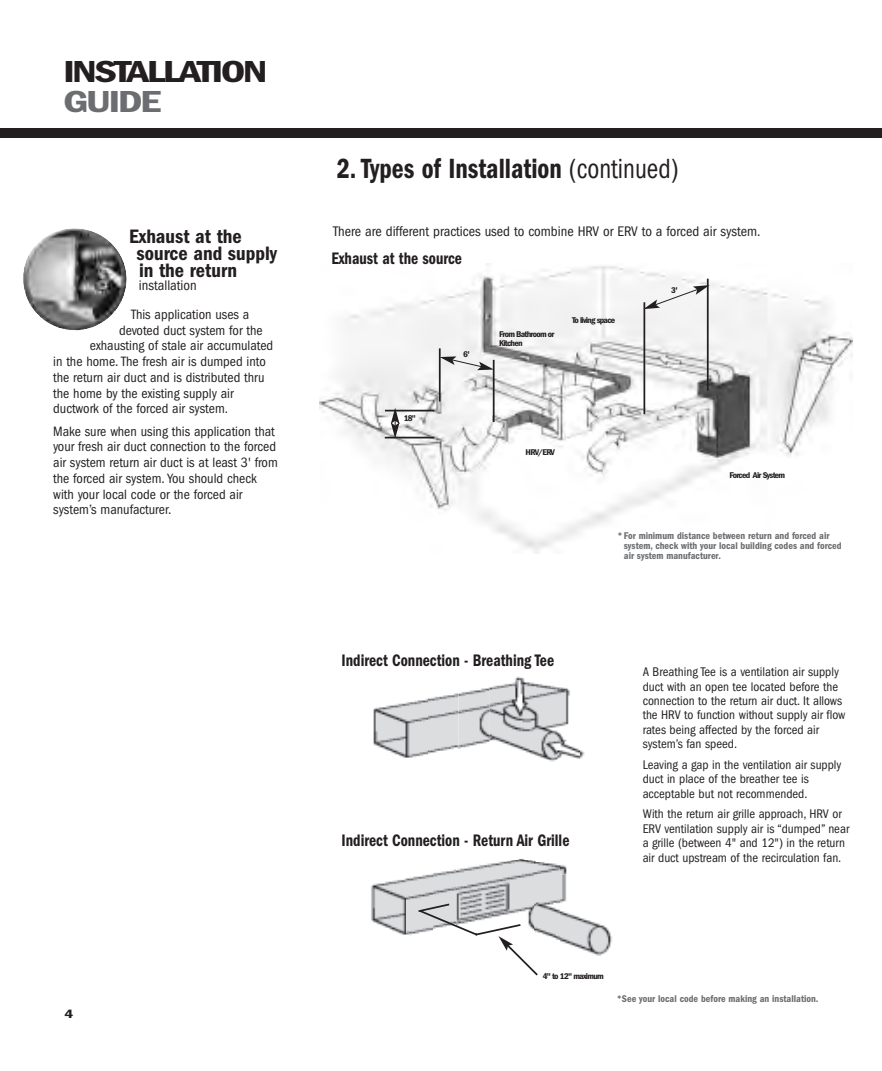
<style>
.page{position:relative;width:882px;height:1071px;background:#fff}
.page>*{position:absolute;margin:0;border:0;box-sizing:border-box;transform-origin:0 0}
.t1{font:600 condensed 31.5px "Franklin Gothic";letter-spacing:-.06em;color:#231f20;scale:1.4 1}
.t2{font:600 condensed 31.5px "Franklin Gothic";letter-spacing:-.06em;color:#6c6d70;scale:1.4 1}
.t3{font:600 condensed 28.88px "Franklin Gothic";color:#231f20;scale:.9 1}
.t4{font:600 condensed 20.12px/17.3px "Franklin Gothic";color:#231f20}
.t5{font:600 condensed 17.32px "Franklin Gothic";color:#231f20;scale:.9 1}
.t6{font:condensed 14.35px "Franklin Gothic";color:#231f20}
.t7{font:condensed 14px/15.8px "Franklin Gothic";color:#231f20}
.t8{font:condensed 12.95px/14.3px "Franklin Gothic";color:#231f20}
.t9{font:600 condensed 12.42px "Franklin Gothic";color:#231f20;scale:1.4 1}
.t10{font:600 condensed 10.15px/10.2px "Franklin Gothic";color:#6c6d70}
.t11{font:600 condensed 8.58px/8.6px "Franklin Gothic";letter-spacing:-.075em;color:#231f20;scale:1.1 1}
.s1{font-weight:400}
</style>
<div class="page">
<img style="left:373px;top:698px;width:56px;height:60px">
<img style="left:429px;top:695px;width:23px;height:59px">
<img style="left:452px;top:693px;width:7px;height:57px">
<img style="left:459px;top:676px;width:66px;height:73px">
<img style="left:490px;top:680px;width:79px;height:69px">
<img style="left:492px;top:689px;width:93px;height:70px">
<img style="left:545px;top:759px;width:13px;height:3px">
<img style="left:371px;top:878px;width:35px;height:57px">
<img style="left:406px;top:878px;width:3px;height:57px">
<img style="left:409px;top:861px;width:124px;height:41px">
<svg style="left:409px;top:861px;width:24px;height:4px"></svg>
<img style="left:560px;top:864px;width:7px;height:10px">
<img style="left:560px;top:874px;width:52px;height:82px">
<img style="left:556px;top:874px;width:4px;height:66px">
<img style="left:433px;top:863px;width:23px;height:39px">
<img style="left:533px;top:874px;width:3px;height:28px">
<svg style="left:533px;top:861px;width:27px;height:13px"></svg>
<img style="left:509px;top:859px;width:24px;height:2px">
<img style="left:536px;top:874px;width:20px;height:65px">
<svg style="left:409px;top:902px;width:131px;height:74px"></svg>
<img style="left:319px;top:264px;width:534px;height:289px">
<hr style="left:439px;top:348px;width:2px;height:54px;background:#231f20">
<hr style="left:493px;top:360px;width:2px;height:62px;background:#231f20">
<svg style="left:440px;top:356px;width:54px;height:14px"></svg>
<hr style="left:644px;top:302px;width:1px;height:112px;background:#231f20">
<hr style="left:707px;top:279px;width:2px;height:112px;background:#231f20">
<svg style="left:643px;top:285px;width:67px;height:24px"></svg>
<hr style="left:385px;top:437px;width:49px;height:1px;background:#231f20">
<hr style="left:385px;top:410px;width:49px;height:1px;background:#231f20">
<svg style="left:391px;top:408px;width:9px;height:31px"></svg>
<div style="left:330px;top:251px;width:154px;height:20px;background:#fff"></div>
<img style="left:23px;top:228px;width:104px;height:103px">
<div style="left:0;top:128px;width:882px;height:9px;background:#231f20"></div>
<h1 class="t1" style="left:63px;top:61px;width:148px">INSTALLATION</h1>
<h1 class="t2" style="left:63px;top:91px;width:72px">GUIDE</h1>
<h3 class="t4" style="left:137px;top:229px;width:142px;text-indent:-7px">Exhaust at the source and supply in the return</h3>
<p class="t6" style="left:139px;top:281px;width:59px">installation</p>
<p class="t7" style="left:131px;top:308px;width:120px">This application uses a</p>
<p class="t7" style="left:119px;top:323px;width:145px">devoted duct system for the</p>
<p class="t7" style="left:90px;top:339px;width:185px">exhausting of stale air accumulated</p>
<p class="t7" style="left:53px;top:355px;width:214px">in the home. The fresh air is dumped into</p>
<p class="t7" style="left:53px;top:371px;width:213px">the return air duct and is distributed thru</p>
<p class="t7" style="left:53px;top:386px;width:182px">the home by the existing supply air</p>
<p class="t7" style="left:53px;top:402px;width:176px">ductwork of the forced air system.</p>
<p class="t7" style="left:53px;top:424px;width:226px">Make sure when using this application that your fresh air duct connection to the forced air system return air duct is at least 3' from the forced air system. You should check with your local code or the forced air system’s manufacturer.</p>
<p class="t9" style="left:65px;top:1009px;width:8px">4</p>
<h2 class="t3" style="left:337px;top:159px;width:382px">2. Types of Installation <span class="s1">(continued)</span></h2>
<p class="t6" style="left:333px;top:227px;width:429px">There are different practices used to combine HRV or ERV to a forced air system.</p>
<h3 class="t5" style="left:331px;top:252px;width:147px">Exhaust at the source</h3>
<p class="t11" style="left:404px;top:414px;width:13px">18"</p>
<p class="t11" style="left:463px;top:351px;width:7px">6'</p>
<p class="t11" style="left:499px;top:331px;width:52px">From Bathroom or<br>Kitchen</p>
<p class="t11" style="left:572px;top:317px;width:41px">To living space</p>
<p class="t11" style="left:671px;top:287px;width:7px">3'</p>
<p class="t11" style="left:526px;top:448px;width:28px">HRV/ERV</p>
<p class="t11" style="left:730px;top:471px;width:52px">Forced Air System</p>
<p class="t10" style="left:624px;top:532px;width:219px;text-indent:-6px">*For minimum distance between return and forced air system, check with your local building codes and forced air system manufacturer.</p>
<h3 class="t5" style="left:342px;top:654px;width:238px">Indirect Connection - Breathing Tee</h3>
<h3 class="t5" style="left:342px;top:835px;width:255px">Indirect Connection - Return Air Grille</h3>
<p class="t8" style="left:643px;top:666px;width:204px">A Breathing Tee is a ventilation air supply duct with an open tee located before the connection to the return air duct. It allows the HRV to function without supply air flow rates being affected by the forced air system’s fan speed.</p>
<p class="t8" style="left:643px;top:758px;width:200px">Leaving a gap in the ventilation air supply duct in place of the breather tee is acceptable but not recommended.</p>
<p class="t8" style="left:643px;top:808px;width:208px">With the return air grille approach, HRV or ERV ventilation supply air is “dumped” near a grille (between 4" and 12") in the return air duct upstream of the recirculation fan.</p>
<p class="t11" style="left:543px;top:973px;width:57px">4" to 12" maximum</p>
<p class="t10" style="left:617px;top:994px;width:203px">*See your local code before making an installation.</p>
</div>
